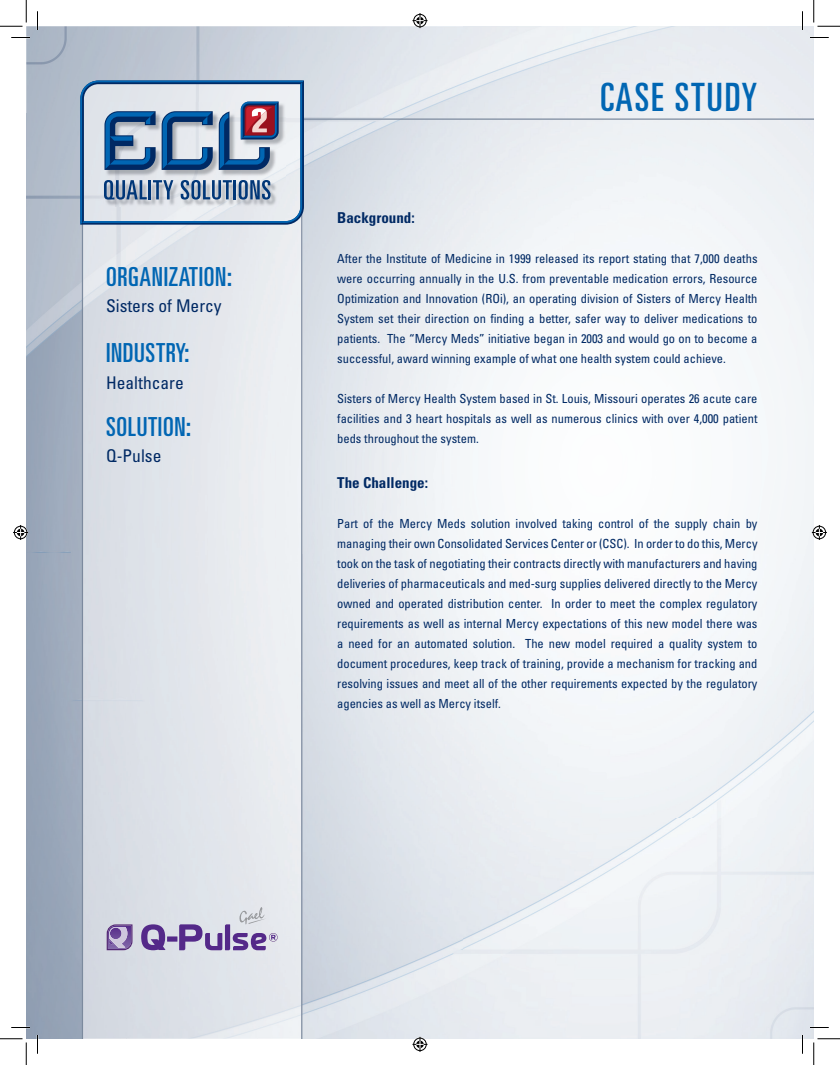
<style>
.page{position:relative;width:840px;height:1065px;background:#fff}
.page>*{position:absolute;margin:0;border:0;box-sizing:border-box;transform-origin:0 0}
.t1{font:ultra-condensed 39px "Univers LT Std";letter-spacing:.05em;color:#0166b3}
.t2{font:ultra-condensed 26.25px "Univers LT Std";letter-spacing:.025em;color:#0166b3}
.t3{font:condensed 17.5px "Univers LT Std";color:#002964}
.t4{font:700 condensed 15px "Univers LT Std";color:#002964}
.t5{font:condensed 12.5px/20px "Univers LT Std";color:#002964;text-align:justify}
</style>
<div class="page">
<img style="left:464px;top:26px;width:350px;height:1013px">
<img style="left:289px;top:26px;width:175px;height:528px">
<img style="left:26px;top:26px;width:263px;height:88px">
<img style="left:302px;top:554px;width:162px;height:485px">
<svg style="left:82px;top:225px;width:220px;height:814px;background:#e0e4ea"></svg>
<hr style="left:302px;top:118px;width:512px;height:2px;background:#7c8a9e">
<svg style="left:80px;top:81px;width:224px;height:144px;background:#a4b3c7"></svg>
<svg style="left:107px;top:924px;width:26px;height:26px"></svg>
<svg style="left:141px;top:907px;width:137px;height:43px;background:#b9b1ce"></svg>
<svg style="left:11px;top:37px;width:19px;height:1px"></svg>
<svg style="left:810px;top:37px;width:19px;height:1px"></svg>
<svg style="left:11px;top:1027px;width:19px;height:1px"></svg>
<svg style="left:810px;top:1027px;width:19px;height:1px"></svg>
<svg style="left:37px;top:11px;width:1px;height:19px"></svg>
<svg style="left:37px;top:1035px;width:1px;height:19px"></svg>
<svg style="left:802px;top:11px;width:1px;height:19px"></svg>
<svg style="left:802px;top:1035px;width:1px;height:19px"></svg>
<svg style="left:0;top:0;width:27px;height:27px"></svg>
<svg style="left:0;top:1039px;width:27px;height:26px"></svg>
<svg style="left:814px;top:0;width:26px;height:27px"></svg>
<svg style="left:814px;top:1039px;width:26px;height:26px"></svg>
<svg style="left:412px;top:13px;width:16px;height:15px"></svg>
<svg style="left:412px;top:1037px;width:16px;height:15px"></svg>
<svg style="left:13px;top:525px;width:15px;height:15px"></svg>
<svg style="left:812px;top:525px;width:15px;height:15px"></svg>
<h2 class="t2" style="left:106px;top:261px;width:127px">ORGANIZATION:</h2>
<h3 class="t3" style="left:106px;top:295px;width:117px">Sisters of Mercy</h3>
<h2 class="t2" style="left:106px;top:338px;width:85px">INDUSTRY:</h2>
<h3 class="t3" style="left:106px;top:371px;width:79px">Healthcare</h3>
<h2 class="t2" style="left:106px;top:412px;width:86px">SOLUTION:</h2>
<h3 class="t3" style="left:106px;top:445px;width:57px">Q-Pulse</h3>
<h1 class="t1" style="left:600px;top:75px;width:159px">CASE STUDY</h1>
<p class="t4" style="left:337px;top:208px;width:79px">Background:</p>
<p class="t5" style="left:337px;top:248px;width:422px">After the Institute of Medicine in 1999 released its report stating that 7,000 deaths were occurring annually in the U.S. from preventable medication errors, Resource Optimization and Innovation (ROi), an operating division of Sisters of Mercy Health System set their direction on finding a better, safer way to deliver medications to patients. The “Mercy Meds” initiative began in 2003 and would go on to become a successful, award winning example of what one health system could achieve.</p>
<p class="t5" style="left:337px;top:388px;width:422px">Sisters of Mercy Health System based in St. Louis, Missouri operates 26 acute care facilities and 3 heart hospitals as well as numerous clinics with over 4,000 patient beds throughout the system.</p>
<p class="t4" style="left:337px;top:473px;width:92px">The Challenge:</p>
<p class="t5" style="left:337px;top:513px;width:422px">Part of the Mercy Meds solution involved taking control of the supply chain by managing their own Consolidated Services Center or (CSC). In order to do this, Mercy took on the task of negotiating their contracts directly with manufacturers and having deliveries of pharmaceuticals and med-surg supplies delivered directly to the Mercy owned and operated distribution center. In order to meet the complex regulatory requirements as well as internal Mercy expectations of this new model there was a need for an automated solution. The new model required a quality system to document procedures, keep track of training, provide a mechanism for tracking and resolving issues and meet all of the other requirements expected by the regulatory agencies as well as Mercy itself.</p>
</div>
